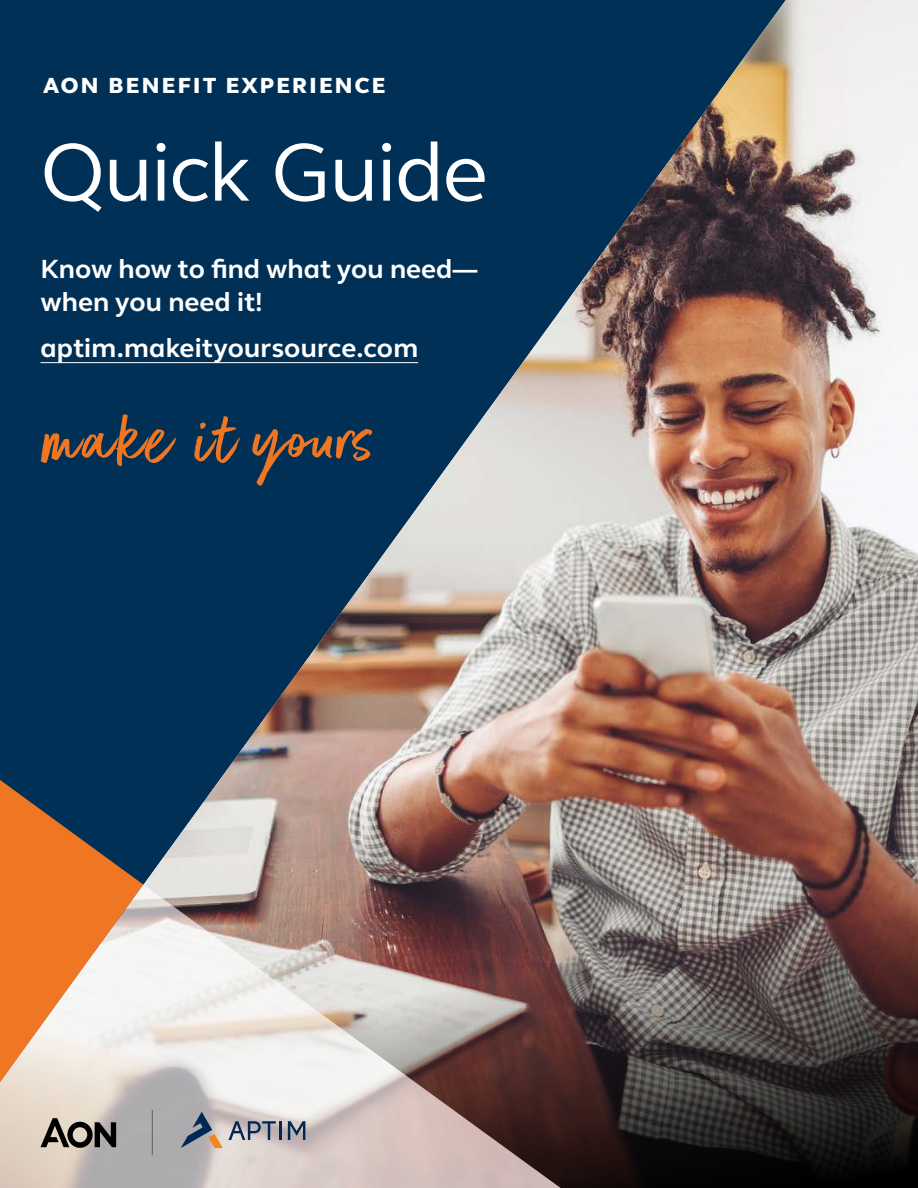
<style>
.page{position:relative;width:918px;height:1188px;background:#fff}
.page>*{position:absolute;margin:0;border:0;box-sizing:border-box;transform-origin:0 0}
.t1{font:84px "FS Thrive Elliot";letter-spacing:-.02em;color:#fff}
.t2{font:700 27px/33px "FS Thrive Elliot";color:#fff}
.t3{font:800 22.5px "FS Thrive Elliot";letter-spacing:.1em;color:#fff}
</style>
<div class="page">
<img style="left:0;top:0;width:918px;height:885px">
<img style="left:144px;top:690px;width:774px;height:498px">
<hr style="left:40px;top:362px;width:378px;height:1px;background:#fff">
<svg style="left:40px;top:415px;width:136px;height:51px;background:#3e4248"></svg>
<svg style="left:194px;top:416px;width:46px;height:47px;background:#454446"></svg>
<svg style="left:252px;top:429px;width:120px;height:57px;background:#363f4a"></svg>
<svg style="left:0;top:885px;width:580px;height:303px"></svg>
<svg style="left:181px;top:1112px;width:42px;height:36px;background:#969397"></svg>
<svg style="left:288px;top:1121px;width:17px;height:19px"></svg>
<svg style="left:229px;top:1121px;width:53px;height:19px"></svg>
<hr style="left:152px;top:1110px;width:1px;height:45px;background:#000">
<svg style="left:40px;top:1118px;width:76px;height:30px;background:#756f69"></svg>
<p class="t3" style="left:44px;top:71px;width:344px">AON BENEFIT EXPERIENCE</p>
<h1 class="t1" style="left:40px;top:122px;width:449px">Quick Guide</h1>
<p class="t2" style="left:40px;top:253px;width:439px">Know how to find what you need— when you need it!</p>
<p class="t2" style="left:40px;top:332px;width:379px">aptim.makeityoursource.com</p>
</div>
